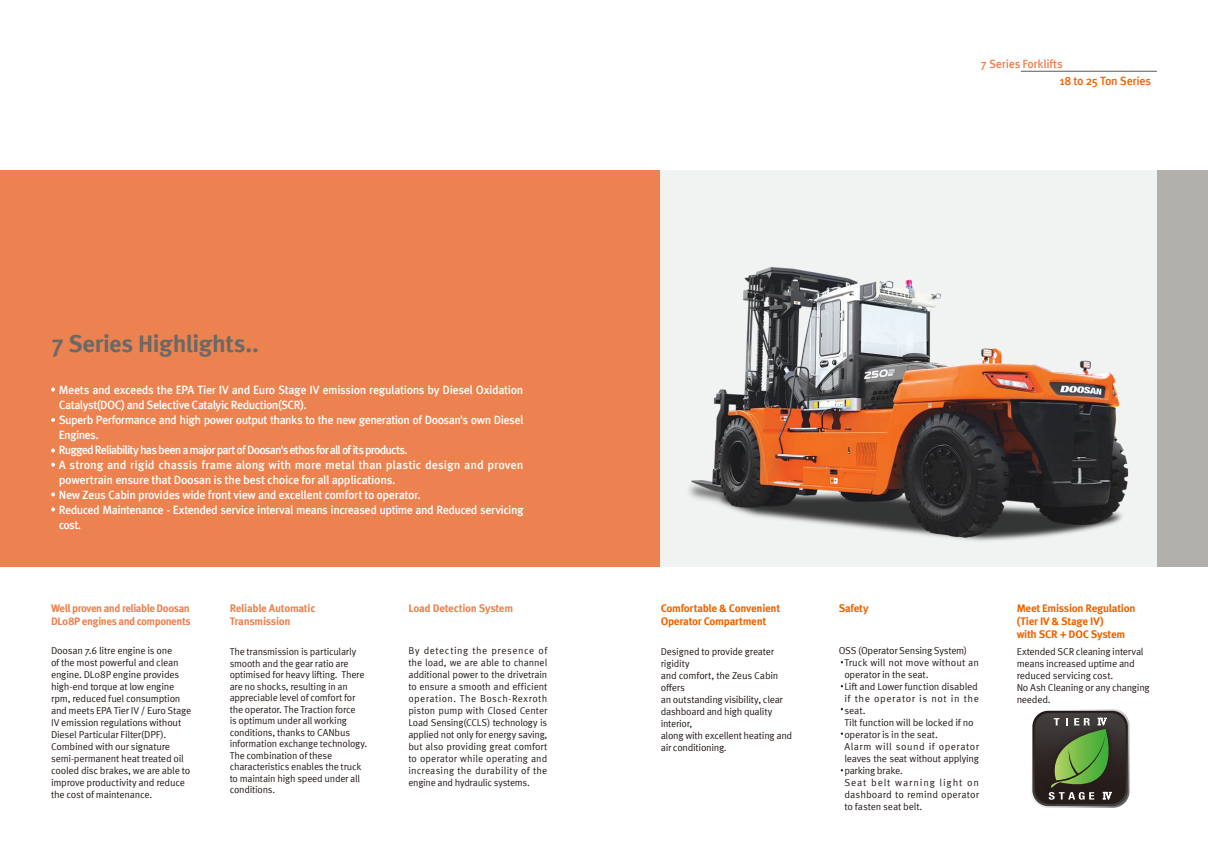
<style>
.page{position:relative;width:1208px;height:859px;background:#fff}
.page>*{position:absolute;margin:0;border:0;box-sizing:border-box;transform-origin:0 0}
.t1{font:700 24px "Meta Pro";letter-spacing:-.015em;color:#6a6966}
.t2{font:500 12px/15px "Meta Pro";letter-spacing:-.035em;color:#fff}
.t3{font:500 12px "Meta Pro";letter-spacing:-.02em;color:#eb824f}
.t4{font:500 12px "Meta Pro";letter-spacing:-.025em;color:#e9640b}
.t5{font:700 11px/13.2px "Meta Pro";letter-spacing:-.025em;color:#ec6400}
.t6{font:700 11px/13.2px "Meta Pro";letter-spacing:-.035em;color:#eb824f}
.t7{font:10px/12px "Meta Pro";letter-spacing:-.02em;color:#231916}
</style>
<div class="page">
<div style="left:0;top:170px;width:660px;height:397px;background:#eb824f"></div>
<div style="left:1157px;top:170px;width:51px;height:397px;background:#b1b0ad"></div>
<div style="left:660px;top:170px;width:497px;height:397px;background:#f1f2f2"></div>
<hr style="left:1021px;top:71px;width:135px;height:1px;background:#595857">
<img style="left:689px;top:267px;width:440px;height:274px">
<svg style="left:51px;top:387px;width:4px;height:4px"></svg>
<svg style="left:51px;top:418px;width:4px;height:4px"></svg>
<svg style="left:51px;top:448px;width:4px;height:4px"></svg>
<svg style="left:51px;top:463px;width:4px;height:4px"></svg>
<svg style="left:51px;top:492px;width:4px;height:4px"></svg>
<svg style="left:51px;top:507px;width:4px;height:4px"></svg>
<svg style="left:1031px;top:709px;width:98px;height:99px"></svg>
<h1 class="t1" style="left:52px;top:325px;width:209px">7 Series Highlights..</h1>
<p class="t2" style="left:59px;top:382px;width:466px">Meets and exceeds the EPA Tier IV and Euro Stage IV emission regulations by Diesel Oxidation Catalyst(DOC) and Selective Catalyic Reduction(SCR).<br>Superb Performance and high power output thanks to the new generation of Doosan's own Diesel Engines.<br>Rugged Reliability has been a major part of Doosan's ethos for all of its products.<br>A strong and rigid chassis frame along with more metal than plastic design and proven powertrain ensure that Doosan is the best choice for all applications.<br>New Zeus Cabin provides wide front view and excellent comfort to operator.<br>Reduced Maintenance - Extended service interval means increased uptime and Reduced servicing cost.</p>
<p class="t6" style="left:51px;top:601px;width:141px">Well proven and reliable Doosan<br>DL08P engines and components</p>
<p class="t7" style="left:51px;top:644px;width:142px">Doosan 7.6 litre engine is one<br>of the most powerful and clean engine. DL08P engine provides high-end torque at low engine rpm, reduced fuel consumption and meets EPA Tier IV / Euro Stage<br>IV emission regulations without<br>Diesel Particular Filter(DPF).<br>Combined with our signature semi-permanent heat treated oil cooled disc brakes, we are able to improve productivity and reduce the cost of maintenance.</p>
<p class="t6" style="left:230px;top:601px;width:87px">Reliable Automatic<br>Transmission</p>
<p class="t6" style="left:408px;top:601px;width:106px">Load Detection System</p>
<p class="t7" style="left:408px;top:644px;width:140px;text-align:justify">By detecting the presence of the load, we are able to channel additional power to the drivetrain to ensure a smooth and efficient operation. The Bosch-Rexroth piston pump with Closed Center Load Sensing(CCLS) technology is applied not only for energy saving, but also providing great comfort to operator while operating and increasing the durability of the engine and hydraulic systems.</p>
<p class="t7" style="left:230px;top:645px;width:139px;line-height:11.5px">The transmission is particularly smooth and the gear ratio are optimised for heavy lifting. There are no shocks, resulting in an appreciable level of comfort for the operator. The Traction force<br>is optimum under all working conditions, thanks to CANbus information exchange technology.<br>The combination of these characteristics enables the truck to maintain high speed under all conditions.</p>
<p class="t3" style="left:981px;top:54px;width:83px">7 Series Forklifts</p>
<p class="t4" style="left:1059px;top:72px;width:93px">18 to 25 Ton Series</p>
<p class="t5" style="left:660px;top:601px;width:121px">Comfortable &amp; Convenient<br>Operator Compartment</p>
<p class="t7" style="left:660px;top:645px;width:133px">Designed to provide greater rigidity<br>and comfort, the Zeus Cabin offers<br>an outstanding visibility, clear dashboard and high quality interior,<br>along with excellent heating and air conditioning.</p>
<p class="t5" style="left:838px;top:601px;width:31px">Safety</p>
<p class="t7" style="left:844px;top:644px;width:136px;text-indent:-6px">OSS (Operator Sensing System)<br>Truck will not move without an operator in the seat.<br>Lift and Lower function disabled if the operator is not in the seat.<br>Tilt function will be locked if no operator is in the seat.<br>Alarm will sound if operator leaves the seat without applying parking brake.<br>Seat belt warning light on dashboard to remind operator to fasten seat belt.</p>
<p class="t5" style="left:1016px;top:601px;width:120px">Meet Emission Regulation (Tier IV &amp; Stage IV)<br>with SCR + DOC System</p>
<p class="t7" style="left:1016px;top:645px;width:135px">Extended SCR cleaning interval means increased uptime and reduced servicing cost.<br>No Ash Cleaning or any changing needed.</p>
</div>
